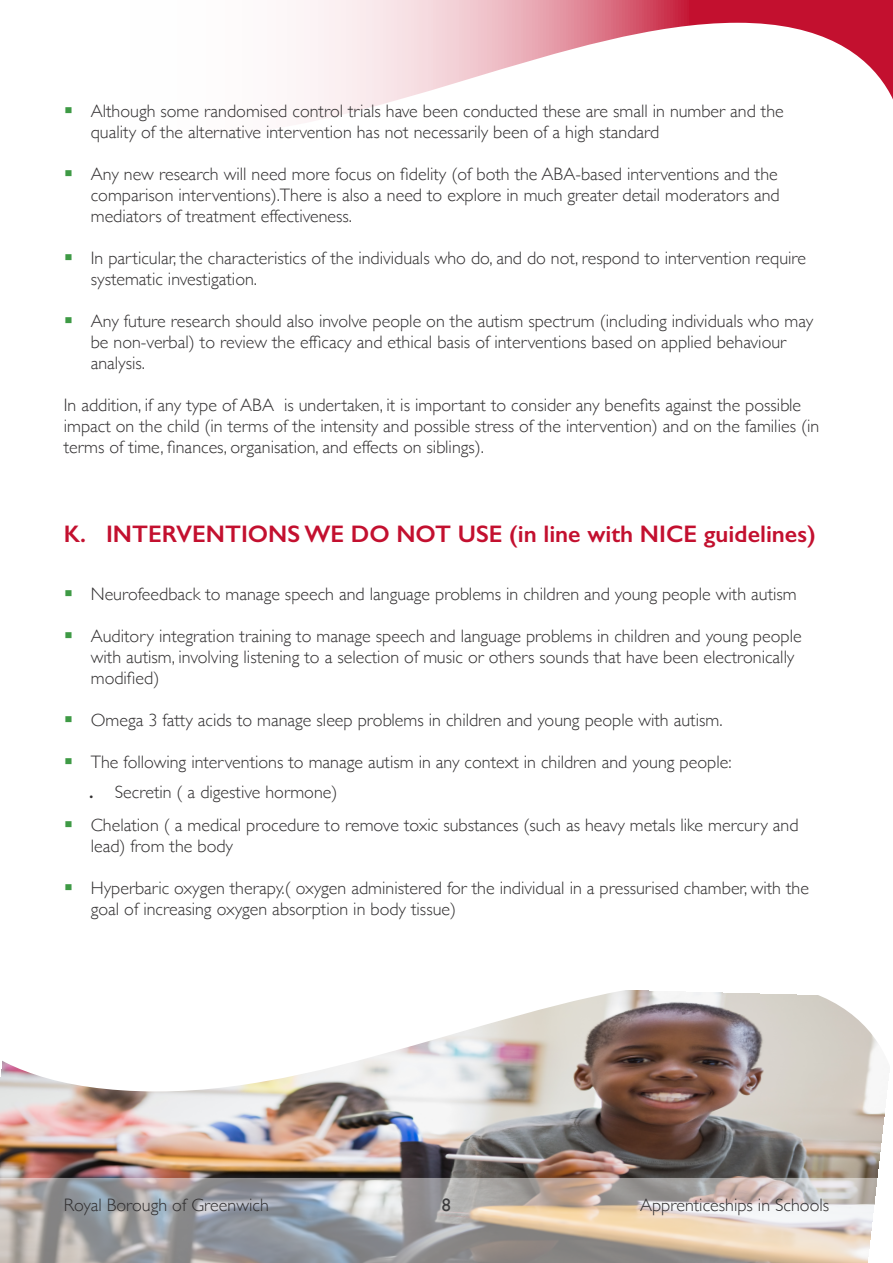
<style>
.page{position:relative;width:893px;height:1263px;background:#fff}
.page>*{position:absolute;margin:0;border:0;box-sizing:border-box;transform-origin:0 0}
.Section_Heading{font:600 24px "Gill Sans";color:#c3102f}
.Paragraph_Body_Text{font:300 18px/21px "Gill Sans";color:#312f30}
.bullets_green{font:300 18px "Gill Sans";color:#312f30}
.Bullet_shape_level_2{font:300 18px "Gill Sans";color:#312f30}
.t1{font:18px "Gill Sans";color:#3e3e3f}
.s1{font-family:"Georgia";font-weight:400;font-size:27px;color:#3e9a45}
.s2{font-weight:600}
</style>
<div class="page">
<img style="left:0;top:1117px;width:884px;height:61px">
<img style="left:0;top:990px;width:885px;height:127px">
<svg style="left:0;top:1178px;width:877px;height:85px;background:#b3aeaa"></svg>
<svg style="left:689px;top:0;width:204px;height:100px"></svg>
<svg style="left:304px;top:0;width:385px;height:123px"></svg>
<p class="Paragraph_Body_Text" style="left:91px;top:100px;width:694px;text-indent:-27px"><span class="s1">▪</span> Although some randomised control trials have been conducted these are small in number and the quality of the alternative intervention has not necessarily been of a high standard</p>
<p class="Paragraph_Body_Text" style="left:91px;top:163px;width:690px;text-align:justify;text-indent:-27px"><span class="s1">▪</span> Any new research will need more focus on fidelity (of both the ABA-based interventions and the comparison interventions).There is also a need to explore in much greater detail moderators and mediators of treatment effectiveness.</p>
<p class="Paragraph_Body_Text" style="left:91px;top:247px;width:717px;text-indent:-27px"><span class="s1">▪</span> In particular, the characteristics of the individuals who do, and do not, respond to intervention require systematic investigation.</p>
<p class="Paragraph_Body_Text" style="left:91px;top:310px;width:724px;text-indent:-27px"><span class="s1">▪</span> Any future research should also involve people on the autism spectrum (including individuals who may be non-verbal) to review the efficacy and ethical basis of interventions based on applied behaviour analysis.</p>
<p class="Paragraph_Body_Text" style="left:64px;top:394px;width:757px">In addition, if any type of ABA is undertaken, it is important to consider any benefits against the possible impact on the child (in terms of the intensity and possible stress of the intervention) and on the families (in terms of time, finances, organisation, and effects on siblings).</p>
<p class="Section_Heading" style="left:64px;top:520px;width:753px">K. INTERVENTIONS WE DO NOT USE (in line with NICE guidelines)</p>
<p class="Paragraph_Body_Text" style="left:64px;top:583px;width:734px"><span class="s1">▪</span> Neurofeedback to manage speech and language problems in children and young people with autism</p>
<p class="Paragraph_Body_Text" style="left:91px;top:625px;width:712px;text-indent:-27px"><span class="s1">▪</span> Auditory integration training to manage speech and language problems in children and young people with autism, involving listening to a selection of music or others sounds that have been electronically modified)</p>
<p class="Paragraph_Body_Text" style="left:64px;top:709px;width:660px"><span class="s1">▪</span> Omega 3 fatty acids to manage sleep problems in children and young people with autism.</p>
<p class="Paragraph_Body_Text" style="left:64px;top:751px;width:669px"><span class="s1">▪</span> The following interventions to manage autism in any context in children and young people:</p>
<p class="Bullet_shape_level_2" style="left:89px;top:777px;width:250px"><span class="s2">.</span> Secretin ( a digestive hormone)</p>
<p class="Paragraph_Body_Text" style="left:91px;top:814px;width:709px;text-indent:-27px"><span class="s1">▪</span> Chelation ( a medical procedure to remove toxic substances (such as heavy metals like mercury and lead) from the body</p>
<p class="Paragraph_Body_Text" style="left:91px;top:877px;width:720px;text-indent:-27px"><span class="s1">▪</span> Hyperbaric oxygen therapy.( oxygen administered for the individual in a pressurised chamber, with the goal of increasing oxygen absorption in body tissue)</p>
<p class="bullets_green" style="left:64px;top:1190px;width:207px">Royal Borough of Greenwich</p>
<p class="t1" style="left:442px;top:1194px;width:10px">8</p>
<p class="bullets_green" style="left:640px;top:1190px;width:191px">Apprenticeships in Schools</p>
</div>
